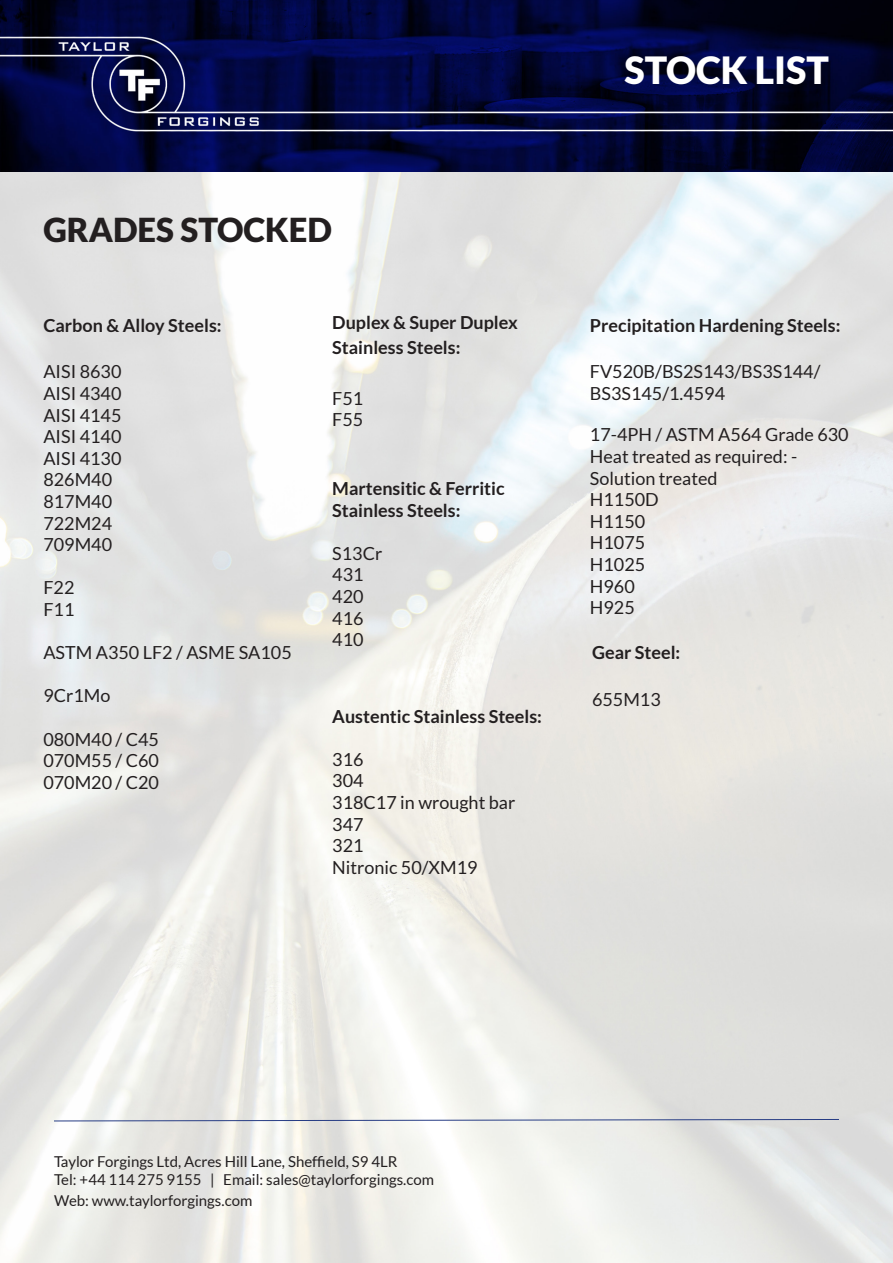
<style>
.page{position:relative;width:893px;height:1263px;background:#fff}
.page>*{position:absolute;margin:0;border:0;box-sizing:border-box;transform-origin:0 0}
.t1{font:900 37.5px "Lato";color:#fff}
.t2{font:900 33px "Lato";color:#231f20}
.t3{font:18px/21.6px "Lato";color:#231f20}
.t4{font:700 18px "Lato";color:#231f20}
.t5{font:15px "Lato";color:#231f20}
</style>
<div class="page">
<img style="left:0;top:171px;width:893px;height:1092px">
<img style="left:0;top:0;width:893px;height:171px">
<svg style="left:53px;top:1119px;width:787px;height:3px;background:#a8b0c5"></svg>
<p class="t1" style="left:624px;top:48px;width:206px">STOCK LIST</p>
<p class="t2" style="left:43px;top:211px;width:290px">GRADES STOCKED</p>
<p class="t4" style="left:43px;top:315px;width:180px">Carbon &amp; Alloy Steels:</p>
<p class="t3" style="left:43px;top:361px;width:80px">AISI 8630</p>
<p class="t3" style="left:43px;top:383px;width:80px">AISI 4340</p>
<p class="t3" style="left:43px;top:404px;width:80px">AISI 4145</p>
<p class="t3" style="left:43px;top:426px;width:80px">AISI 4140</p>
<p class="t3" style="left:43px;top:447px;width:80px">AISI 4130</p>
<p class="t3" style="left:43px;top:469px;width:70px">826M40</p>
<p class="t3" style="left:43px;top:491px;width:70px">817M40</p>
<p class="t3" style="left:43px;top:512px;width:70px">722M24</p>
<p class="t3" style="left:43px;top:534px;width:70px">709M40</p>
<p class="t3" style="left:43px;top:577px;width:33px">F22</p>
<p class="t3" style="left:43px;top:599px;width:33px">F11</p>
<p class="t3" style="left:43px;top:642px;width:250px">ASTM A350 LF2 / ASME SA105</p>
<p class="t3" style="left:43px;top:685px;width:69px">9Cr1Mo</p>
<p class="t3" style="left:43px;top:728px;width:117px">080M40 / C45</p>
<p class="t3" style="left:43px;top:750px;width:117px">070M55 / C60</p>
<p class="t3" style="left:43px;top:771px;width:117px">070M20 / C20</p>
<p class="t4" style="left:332px;top:312px;width:187px">Duplex &amp; Super Duplex</p>
<p class="t4" style="left:332px;top:337px;width:130px">Stainless Steels:</p>
<p class="t3" style="left:332px;top:387px;width:33px">F51</p>
<p class="t3" style="left:332px;top:409px;width:33px">F55</p>
<p class="t4" style="left:332px;top:478px;width:174px">Martensitic &amp; Ferritic</p>
<p class="t4" style="left:332px;top:500px;width:130px">Stainless Steels:</p>
<p class="t3" style="left:332px;top:542px;width:52px">S13Cr</p>
<p class="t3" style="left:332px;top:564px;width:33px">431</p>
<p class="t3" style="left:332px;top:586px;width:33px">420</p>
<p class="t3" style="left:332px;top:607px;width:33px">416</p>
<p class="t3" style="left:332px;top:629px;width:33px">410</p>
<p class="t4" style="left:332px;top:706px;width:211px">Austentic Stainless Steels:</p>
<p class="t3" style="left:332px;top:748px;width:33px">316</p>
<p class="t3" style="left:332px;top:770px;width:33px">304</p>
<p class="t3" style="left:332px;top:791px;width:184px">318C17 in wrought bar</p>
<p class="t3" style="left:332px;top:813px;width:33px">347</p>
<p class="t3" style="left:332px;top:835px;width:33px">321</p>
<p class="t3" style="left:332px;top:856px;width:147px">Nitronic 50/XM19</p>
<p class="t4" style="left:590px;top:315px;width:252px">Precipitation Hardening Steels:</p>
<p class="t3" style="left:590px;top:361px;width:232px">FV520B/BS2S143/BS3S144/<br>BS3S145/1.4594</p>
<p class="t3" style="left:590px;top:424px;width:260px">17-4PH / ASTM A564 Grade 630</p>
<p class="t3" style="left:590px;top:446px;width:209px">Heat treated as required: -</p>
<p class="t3" style="left:590px;top:467px;width:129px">Solution treated</p>
<p class="t3" style="left:590px;top:489px;width:70px">H1150D</p>
<p class="t3" style="left:590px;top:510px;width:57px">H1150</p>
<p class="t3" style="left:590px;top:532px;width:57px">H1075</p>
<p class="t3" style="left:590px;top:554px;width:57px">H1025</p>
<p class="t3" style="left:590px;top:575px;width:46px">H960</p>
<p class="t3" style="left:590px;top:597px;width:46px">H925</p>
<p class="t4" style="left:592px;top:642px;width:90px">Gear Steel:</p>
<p class="t3" style="left:592px;top:688px;width:70px">655M13</p>
<p class="t5" style="left:54px;top:1153px;width:345px">Taylor Forgings Ltd, Acres Hill Lane, Sheffield, S9 4LR</p>
<p class="t5" style="left:54px;top:1171px;width:382px">Tel: +44 114 275 9155 | Email: sales@taylorforgings.com</p>
<p class="t5" style="left:54px;top:1192px;width:200px">Web: www.taylorforgings.com</p>
</div>
